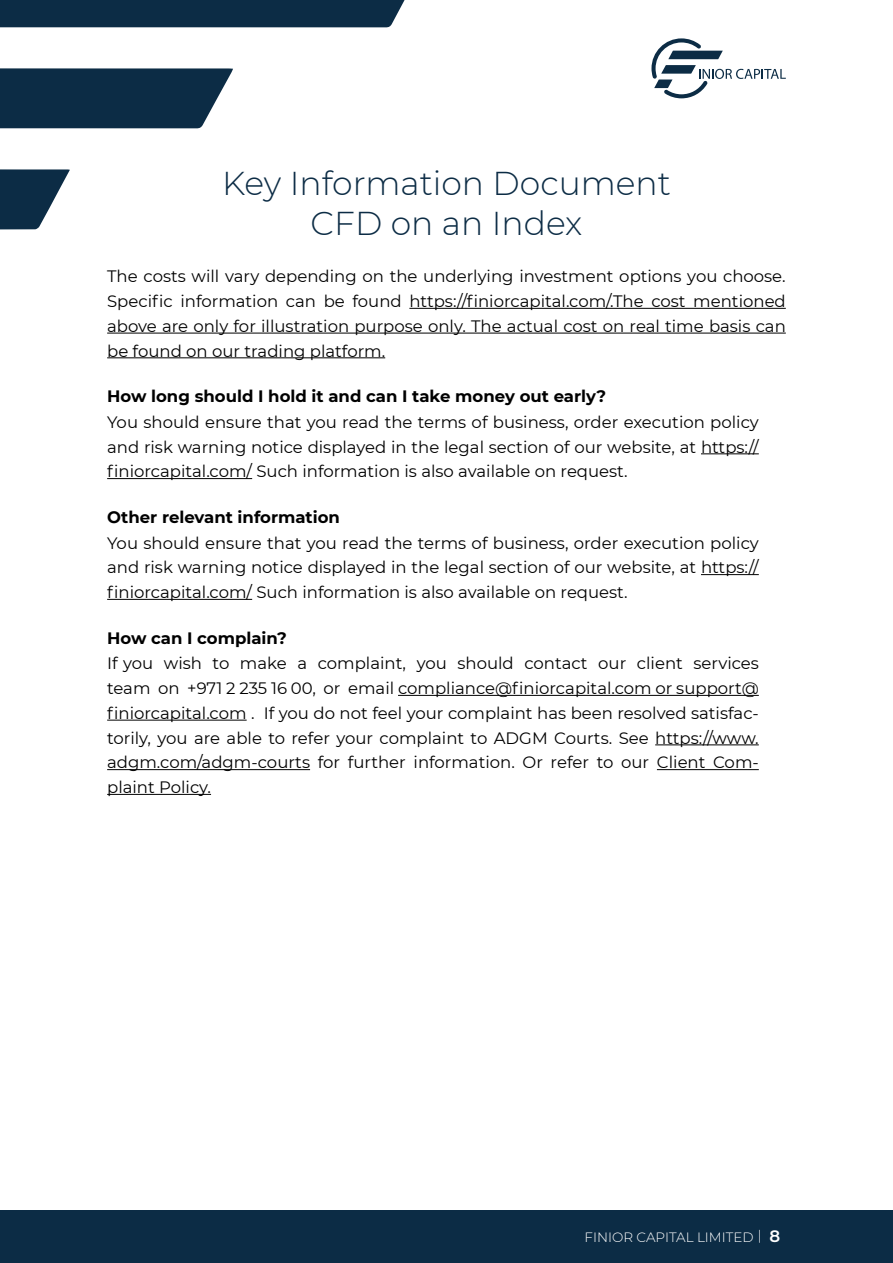
<style>
.page{position:relative;width:893px;height:1263px;background:#fff}
.page>*{position:absolute;margin:0;border:0;box-sizing:border-box;transform-origin:0 0}
.t1{font:300 33px/39.6px "Montserrat";color:#0c2c45;text-align:center}
.t2{font:16.5px/24.8px "Montserrat";color:#000;text-align:justify}
.t3{font:700 16.5px "Montserrat";color:#000}
.t4{font:300 13.5px "Montserrat";color:#fff}
.s1{font-weight:600;font-size:16.5px}
</style>
<div class="page">
<div style="left:0;top:0;width:405px;height:27px;background:#0c2c45"></div>
<svg style="left:0;top:68px;width:233px;height:60px;background:#1e3b52"></svg>
<svg style="left:0;top:169px;width:70px;height:60px"></svg>
<svg style="left:651px;top:38px;width:135px;height:60px"></svg>
<div style="left:0;top:1211px;width:893px;height:52px;background:#0c2c45"></div>
<hr style="left:409px;top:308px;width:377px;height:1px;background:#000">
<hr style="left:107px;top:333px;width:679px;height:1px;background:#000">
<hr style="left:107px;top:357px;width:278px;height:1px;background:#000">
<hr style="left:701px;top:453px;width:58px;height:1px;background:#000">
<hr style="left:107px;top:478px;width:145px;height:1px;background:#000">
<hr style="left:701px;top:574px;width:58px;height:1px;background:#000">
<hr style="left:107px;top:599px;width:145px;height:1px;background:#000">
<hr style="left:398px;top:695px;width:361px;height:1px;background:#000">
<hr style="left:107px;top:720px;width:140px;height:1px;background:#000">
<hr style="left:655px;top:744px;width:104px;height:1px;background:#000">
<hr style="left:107px;top:769px;width:203px;height:1px;background:#000">
<hr style="left:657px;top:769px;width:102px;height:1px;background:#000">
<hr style="left:107px;top:794px;width:104px;height:1px;background:#000">
<h1 class="t1" style="left:222px;top:163px;width:450px">Key Information Document<br>CFD on an Index</h1>
<p class="t2" style="left:107px;top:263px;width:680px">The costs will vary depending on the underlying investment options you choose.<br>Specific information can be found https://finiorcapital.com/.The cost mentioned above are only for illustration purpose only. The actual cost on real time basis can be found on our trading platform.</p>
<p class="t3" style="left:107px;top:385px;width:501px">How long should I hold it and can I take money out early?</p>
<p class="t2" style="left:107px;top:409px;width:653px">You should ensure that you read the terms of business, order execution policy and risk warning notice displayed in the legal section of our website, at https:// finiorcapital.com/ Such information is also available on request.</p>
<p class="t3" style="left:107px;top:505px;width:234px">Other relevant information</p>
<p class="t2" style="left:107px;top:530px;width:653px">You should ensure that you read the terms of business, order execution policy and risk warning notice displayed in the legal section of our website, at https:// finiorcapital.com/ Such information is also available on request.</p>
<p class="t3" style="left:107px;top:626px;width:181px">How can I complain?</p>
<p class="t2" style="left:107px;top:650px;width:653px">If you wish to make a complaint, you should contact our client services team on +971 2 235 16 00, or email compliance@finiorcapital.com or support@ finiorcapital.com . If you do not feel your complaint has been resolved satisfac&shy;torily, you are able to refer your complaint to ADGM Courts. See https://www. adgm.com/adgm-courts for further information. Or refer to our Client Com&shy;plaint Policy.</p>
<p class="t4" style="left:585px;top:1228px;width:197px">FINIOR CAPITAL LIMITED | <span class="s1">8</span></p>
</div>
